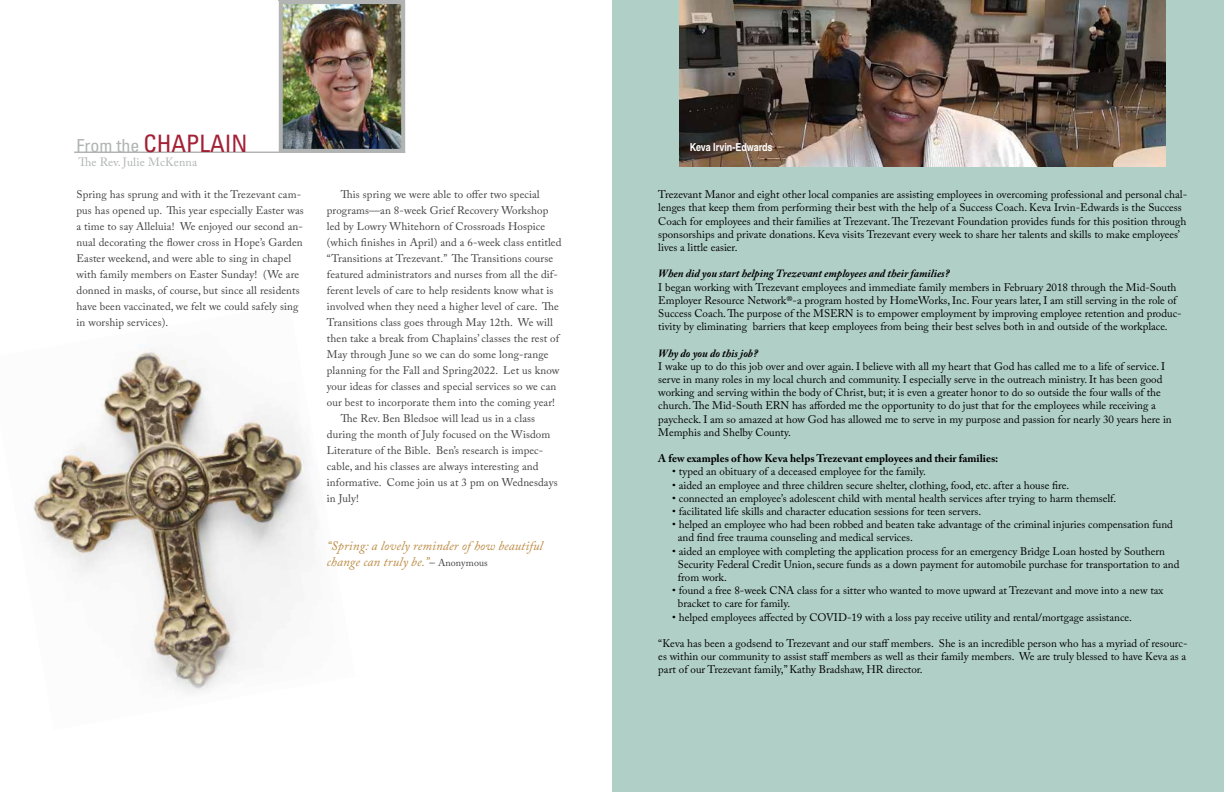
<style>
.page{position:relative;width:1224px;height:792px;background:#fff}
.page>*{position:absolute;margin:0;border:0;box-sizing:border-box;transform-origin:0 0}
.t1{font:condensed 24px "Univers";color:#a32035}
.t2{font:italic 13px/16px "Adobe Caslon Pro";letter-spacing:.01em;color:#bb8a41}
.t3{font:12px "Adobe Caslon Pro";letter-spacing:.01em;color:#b1b4b3}
.t4{font:11px/13.2px "Adobe Caslon Pro";color:#000}
.t5{font:11px/16px "Adobe Caslon Pro";letter-spacing:.01em;color:#404042}
.t6{font:italic 700 11px "Adobe Caslon Pro";color:#000}
.t7{font:700 11px "Adobe Caslon Pro";color:#000}
.t8{font:700 condensed 11px "Helvetica";color:#fff}
.s1{font-size:18px;color:#b1b4b3}
.s2{font-style:normal;font-size:11px;color:#404042}
.s3{font-style:normal;font-size:10px;color:#404042}
</style>
<div class="page">
<img style="left:33px;top:349px;width:281px;height:344px">
<hr style="left:74px;top:152px;width:331px;height:1px;background:#b1b4b3">
<img style="left:284px;top:5px;width:116px;height:143px">
<div style="left:279px;top:0;width:126px;height:153px;border:4px solid #b1b4b3"></div>
<hr style="left:279px;top:0;width:126px;height:1px;background:#b1b4b3">
<div style="left:612px;top:0;width:612px;height:792px;background:#b0cfc7"></div>
<img style="left:680px;top:0;width:485px;height:167px">
<h1 class="t1" style="left:76px;top:128px;width:173px"><span class="s1">From the</span> CHAPLAIN</h1>
<p class="t3" style="left:79px;top:155px;width:120px">The Rev. Julie McKenna</p>
<p class="t5" style="left:76px;top:186px;width:229px">Spring has sprung and with it the Trezevant cam&shy;pus has opened up. This year especially Easter was a time to say Alleluia! We enjoyed our second an&shy;nual decorating the flower cross in Hope’s Garden Easter weekend, and were able to sing in chapel with family members on Easter Sunday! (We are donned in masks, of course, but since all residents have been vaccinated, we felt we could safely sing in worship services).</p>
<p class="t5" style="left:341px;top:186px;width:200px">This spring we were able to offer two special</p>
<p class="t5" style="left:327px;top:202px;width:223px">programs—an 8-week Grief Recovery Workshop</p>
<p class="t5" style="left:327px;top:218px;width:220px">led by Lowry Whitehorn of Crossroads Hospice</p>
<p class="t5" style="left:327px;top:234px;width:236px">(which finishes in April) and a 6-week class entitled</p>
<p class="t5" style="left:327px;top:250px;width:228px">“Transitions at Trezevant.” The Transitions course</p>
<p class="t5" style="left:327px;top:266px;width:233px">featured administrators and nurses from all the dif-</p>
<p class="t5" style="left:327px;top:282px;width:228px">ferent levels of care to help residents know what is</p>
<p class="t5" style="left:327px;top:298px;width:234px">involved when they need a higher level of care. The</p>
<p class="t5" style="left:327px;top:314px;width:228px">Transitions class goes through May 12th. We will</p>
<p class="t5" style="left:327px;top:330px;width:234px">then take a break from Chaplains’ classes the rest of</p>
<p class="t5" style="left:327px;top:346px;width:223px">May through June so we can do some long-range</p>
<p class="t5" style="left:327px;top:362px;width:234px">planning for the Fall and Spring2022. Let us know</p>
<p class="t5" style="left:327px;top:378px;width:231px">your ideas for classes and special services so we can</p>
<p class="t5" style="left:327px;top:394px;width:230px">our best to incorporate them into the coming year!</p>
<p class="t5" style="left:341px;top:410px;width:196px">The Rev. Ben Bledsoe will lead us in a class</p>
<p class="t5" style="left:327px;top:426px;width:225px">during the month of July focused on the Wisdom</p>
<p class="t5" style="left:327px;top:442px;width:218px">Literature of the Bible. Ben’s research is impec-</p>
<p class="t5" style="left:327px;top:458px;width:213px">cable, and his classes are always interesting and</p>
<p class="t5" style="left:327px;top:474px;width:232px">informative. Come join us at 3 pm on Wednesdays</p>
<p class="t5" style="left:327px;top:490px;width:34px">in July!</p>
<p class="t2" style="left:327px;top:538px;width:217px">“Spring: a lovely reminder of how beautiful change can truly be.”<span class="s2">–</span> <span class="s3">Anonymous</span></p>
<p class="t8" style="left:690px;top:140px;width:84px">Keva Irvin-Edwards</p>
<p class="t4" style="left:658px;top:188px;width:530px">Trezevant Manor and eight other local companies are assisting employees in overcoming professional and personal chal&shy;lenges that keep them from performing their best with the help of a Success Coach. Keva Irvin-Edwards is the Success Coach for employees and their families at Trezevant. The Trezevant Foundation provides funds for this position through sponsorships and private donations. Keva visits Trezevant every week to share her talents and skills to make employees’ lives a little easier.</p>
<p class="t6" style="left:658px;top:267px;width:293px">When did you start helping Trezevant employees and their families?</p>
<p class="t4" style="left:658px;top:280px;width:525px">I began working with Trezevant employees and immediate family members in February 2018 through the Mid-South Employer Resource Network®-a program hosted by HomeWorks, Inc. Four years later, I am still serving in the role of Success Coach. The purpose of the MSERN is to empower employment by improving employee retention and produc&shy;tivity by eliminating barriers that keep employees from being their best selves both in and outside of the workplace.</p>
<p class="t6" style="left:658px;top:346px;width:101px">Why do you do this job?</p>
<p class="t4" style="left:658px;top:359px;width:515px">I wake up to do this job over and over again. I believe with all my heart that God has called me to a life of service. I serve in many roles in my local church and community. I especially serve in the outreach ministry. It has been good working and serving within the body of Christ, but; it is even a greater honor to do so outside the four walls of the church. The Mid-South ERN has afforded me the opportunity to do just that for the employees while receiving a paycheck. I am so amazed at how God has allowed me to serve in my purpose and passion for nearly 30 years here in Memphis and Shelby County.</p>
<p class="t7" style="left:658px;top:452px;width:342px">A few examples of how Keva helps Trezevant employees and their families:</p>
<p class="t4" style="left:672px;top:465px;width:255px">• typed an obituary of a deceased employee for the family.</p>
<p class="t4" style="left:672px;top:478px;width:398px">• aided an employee and three children secure shelter, clothing, food, etc. after a house fire.</p>
<p class="t4" style="left:672px;top:491px;width:446px">• connected an employee’s adolescent child with mental health services after trying to harm themself.</p>
<p class="t4" style="left:672px;top:505px;width:310px">• facilitated life skills and character education sessions for teen servers.</p>
<p class="t4" style="left:678px;top:518px;width:497px;text-indent:-6px">• helped an employee who had been robbed and beaten take advantage of the criminal injuries compensation fund and find free trauma counseling and medical services.</p>
<p class="t4" style="left:678px;top:544px;width:503px;text-indent:-6px">• aided an employee with completing the application process for an emergency Bridge Loan hosted by Southern<br>Security Federal Credit Union, secure funds as a down payment for automobile purchase for transportation to and from work.</p>
<p class="t4" style="left:678px;top:584px;width:487px;text-indent:-6px">• found a free 8-week CNA class for a sitter who wanted to move upward at Trezevant and move into a new tax bracket to care for family.</p>
<p class="t4" style="left:672px;top:610px;width:461px">• helped employees affected by COVID-19 with a loss pay receive utility and rental/mortgage assistance.</p>
<p class="t4" style="left:658px;top:637px;width:531px;text-align:justify">“Keva has been a godsend to Trezevant and our staff members. She is an incredible person who has a myriad of resourc&shy;es within our community to assist staff members as well as their family members. We are truly blessed to have Keva as a part of our Trezevant family,” Kathy Bradshaw, HR director.</p>
</div>
